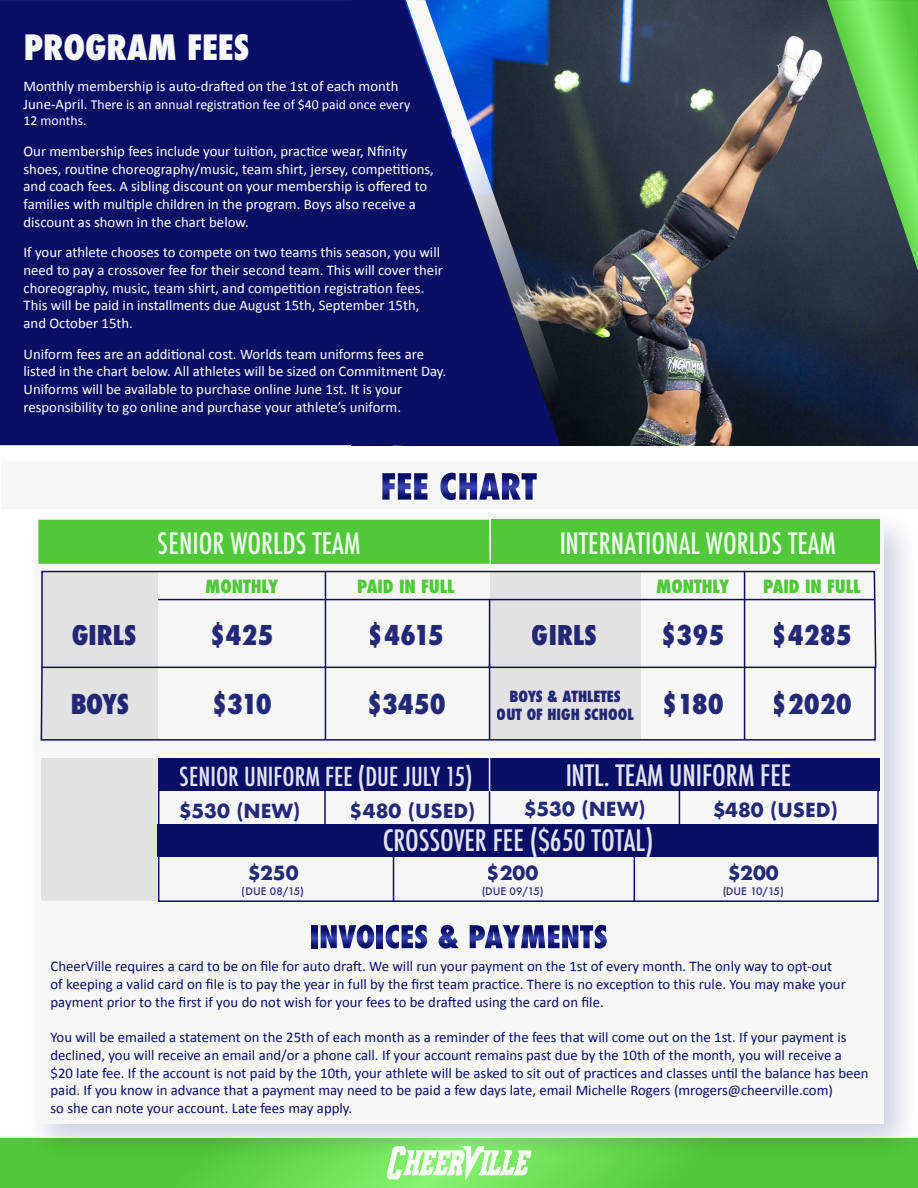
<style>
.page{position:relative;width:918px;height:1188px;background:#fff}
.page>*{position:absolute;margin:0;border:0;box-sizing:border-box;transform-origin:0 0}
.t1{font:800 condensed 34.05px "Futura";color:#f7f7f7}
.t2{font:500 condensed 28.65px "Futura";color:#fff}
.t3{font:800 condensed 26.55px "Futura";color:#0a0f66}
.t4{font:500 condensed 25.5px "Futura";color:#fff}
.t5{font:700 18.9px "Futura";color:#0a0f66}
.t6{font:800 condensed 17.7px "Futura";color:#50c839}
.t7{font:800 condensed 15px/18px "Futura";color:#0a0f66;text-align:center}
.t8{font:14.7px/17.7px "Calibri";color:#fff}
.t9{font:14.7px/17.7px "Calibri";color:#0a0f66}
.t10{font:13.8px/16.5px "Calibri";color:#fff}
.t11{font:500 10.2px "Futura";color:#0a0f66}
.s1{font-size:14.7px}
</style>
<div class="page">
<img style="left:582px;top:0;width:336px;height:445px">
<svg style="left:1px;top:1139px;width:917px;height:48px;background:#5bd144"></svg>
<svg style="left:827px;top:0;width:91px;height:271px;background:#529054"></svg>
<img style="left:16px;top:525px;width:902px;height:645px">
<div style="left:35px;top:519px;width:848px;height:605px;background:#f7f7f7"></div>
<svg style="left:311px;top:925px;width:6px;height:23px"></svg>
<svg style="left:321px;top:925px;width:53px;height:24px"></svg>
<svg style="left:377px;top:925px;width:6px;height:23px"></svg>
<svg style="left:386px;top:925px;width:41px;height:24px"></svg>
<svg style="left:439px;top:925px;width:20px;height:24px"></svg>
<svg style="left:470px;top:925px;width:137px;height:24px"></svg>
<svg style="left:387px;top:1146px;width:145px;height:35px"></svg>
<svg style="left:406px;top:0;width:176px;height:446px;background:#2d343b"></svg>
<svg style="left:0;top:0;width:560px;height:445px;background:#10196a"></svg>
<div style="left:1px;top:462px;width:917px;height:47px;background:#f7f7f7"></div>
<svg style="left:382px;top:473px;width:45px;height:27px"></svg>
<svg style="left:440px;top:473px;width:97px;height:27px"></svg>
<div style="left:159px;top:759px;width:720px;height:32px;background:#0a0f66"></div>
<div style="left:158px;top:824px;width:720px;height:32px;background:#0a0f66"></div>
<div style="left:158px;top:758px;width:721px;height:144px;border:2px solid #0a0f66"></div>
<hr style="left:393px;top:855px;width:1px;height:46px;background:#0a0f66">
<hr style="left:634px;top:855px;width:1px;height:46px;background:#0a0f66">
<div style="left:38px;top:520px;width:452px;height:44px;background:#50c839"></div>
<div style="left:491px;top:520px;width:388px;height:44px;background:#50c839"></div>
<div style="left:41px;top:759px;width:115px;height:142px;background:#e2e2e2"></div>
<hr style="left:324px;top:791px;width:2px;height:35px;background:#0a0f66">
<svg style="left:40px;top:570px;width:837px;height:171px"></svg>
<hr style="left:489px;top:759px;width:1px;height:65px;background:#0a0f66">
<hr style="left:489px;top:753px;width:1px;height:38px;background:#fff">
<hr style="left:489px;top:664px;width:1px;height:76px;background:#0a0f66">
<hr style="left:679px;top:789px;width:1px;height:36px;background:#0a0f66">
<h1 class="t1" style="left:24px;top:24px;width:227px">PROGRAM FEES</h1>
<p class="t8" style="left:24px;top:77px;width:376px">Monthly membership is auto-drafted on the 1st of each month</p>
<p class="t10" style="left:24px;top:95px;width:388px"><span class="s1">June-April.</span> There is an annual registration fee of $40 paid once every<br>12 months.</p>
<p class="t8" style="left:24px;top:142px;width:412px">Our membership fees include your tuition, practice wear, Nfinity shoes, routine choreography/music, team shirt, jersey, competitions, and coach fees. A sibling discount on your membership is offered to families with multiple children in the program. Boys also receive a discount as shown in the chart below.</p>
<p class="t8" style="left:24px;top:243px;width:421px">If your athlete chooses to compete on two teams this season, you will need to pay a crossover fee for their second team. This will cover their choreography, music, team shirt, and competition registration fees.<br>This will be paid in installments due August 15th, September 15th, and October 15th.</p>
<p class="t8" style="left:24px;top:345px;width:424px">Uniform fees are an additional cost. Worlds team uniforms fees are listed in the chart below. All athletes will be sized on Commitment Day.<br>Uniforms will be available to purchase online June 1st. It is your responsibility to go online and purchase your athlete’s uniform.</p>
<h2 class="t2" style="left:158px;top:526px;width:204px">SENIOR WORLDS TEAM</h2>
<h2 class="t2" style="left:559px;top:525px;width:278px">INTERNATIONAL WORLDS TEAM</h2>
<h3 class="t3" style="left:72px;top:618px;width:66px">GIRLS</h3>
<h3 class="t3" style="left:70px;top:686px;width:60px">BOYS</h3>
<p class="t6" style="left:205px;top:575px;width:75px">MONTHLY</p>
<p class="t6" style="left:357px;top:575px;width:99px">PAID IN FULL</p>
<p class="t6" style="left:656px;top:575px;width:75px">MONTHLY</p>
<p class="t6" style="left:763px;top:575px;width:99px">PAID IN FULL</p>
<h3 class="t3" style="left:210px;top:618px;width:66px">$425</h3>
<h3 class="t3" style="left:368px;top:618px;width:77px">$4615</h3>
<h3 class="t3" style="left:532px;top:618px;width:66px">GIRLS</h3>
<h3 class="t3" style="left:661px;top:618px;width:66px">$395</h3>
<h3 class="t3" style="left:772px;top:618px;width:82px">$4285</h3>
<h3 class="t3" style="left:211px;top:686px;width:62px">$310</h3>
<h3 class="t3" style="left:366px;top:686px;width:81px">$3450</h3>
<p class="t7" style="left:497px;top:687px;width:138px">BOYS &amp; ATHLETES<br>OUT OF HIGH SCHOOL</p>
<h3 class="t3" style="left:661px;top:686px;width:64px">$180</h3>
<h3 class="t3" style="left:772px;top:686px;width:82px">$2020</h3>
<h2 class="t2" style="left:565px;top:757px;width:227px">INTL. TEAM UNIFORM FEE</h2>
<p class="t5" style="left:524px;top:795px;width:123px">$530 (NEW)</p>
<p class="t5" style="left:712px;top:796px;width:127px">$480 (USED)</p>
<h3 class="t4" style="left:180px;top:760px;width:294px">SENIOR UNIFORM FEE (DUE JULY 15)</h3>
<h2 class="t2" style="left:382px;top:822px;width:272px">CROSSOVER FEE ($650 TOTAL)</h2>
<p class="t5" style="left:247px;top:860px;width:53px">$250</p>
<p class="t11" style="left:242px;top:884px;width:64px">(DUE 08/15)</p>
<p class="t5" style="left:179px;top:797px;width:123px">$530 (NEW)</p>
<p class="t5" style="left:350px;top:797px;width:127px">$480 (USED)</p>
<p class="t5" style="left:487px;top:859px;width:53px">$200</p>
<p class="t11" style="left:481px;top:884px;width:64px">(DUE 09/15)</p>
<p class="t5" style="left:727px;top:860px;width:53px">$200</p>
<p class="t11" style="left:722px;top:884px;width:63px">(DUE 10/15)</p>
<p class="t9" style="left:51px;top:957px;width:797px">CheerVille requires a card to be on file for auto draft. We will run your payment on the 1st of every month. The only way to opt-out of keeping a valid card on file is to pay the year in full by the first team practice. There is no exception to this rule. You may make your payment prior to the first if you do not wish for your fees to be drafted using the card on file.</p>
<p class="t9" style="left:51px;top:1028px;width:820px">You will be emailed a statement on the 25th of each month as a reminder of the fees that will come out on the 1st. If your payment is declined, you will receive an email and/or a phone call. If your account remains past due by the 10th of the month, you will receive a<br>$20 late fee. If the account is not paid by the 10th, your athlete will be asked to sit out of practices and classes until the balance has been paid. If you know in advance that a payment may need to be paid a few days late, email Michelle Rogers (mrogers@cheerville.com)<br>so she can note your account. Late fees may apply.</p>
</div>
